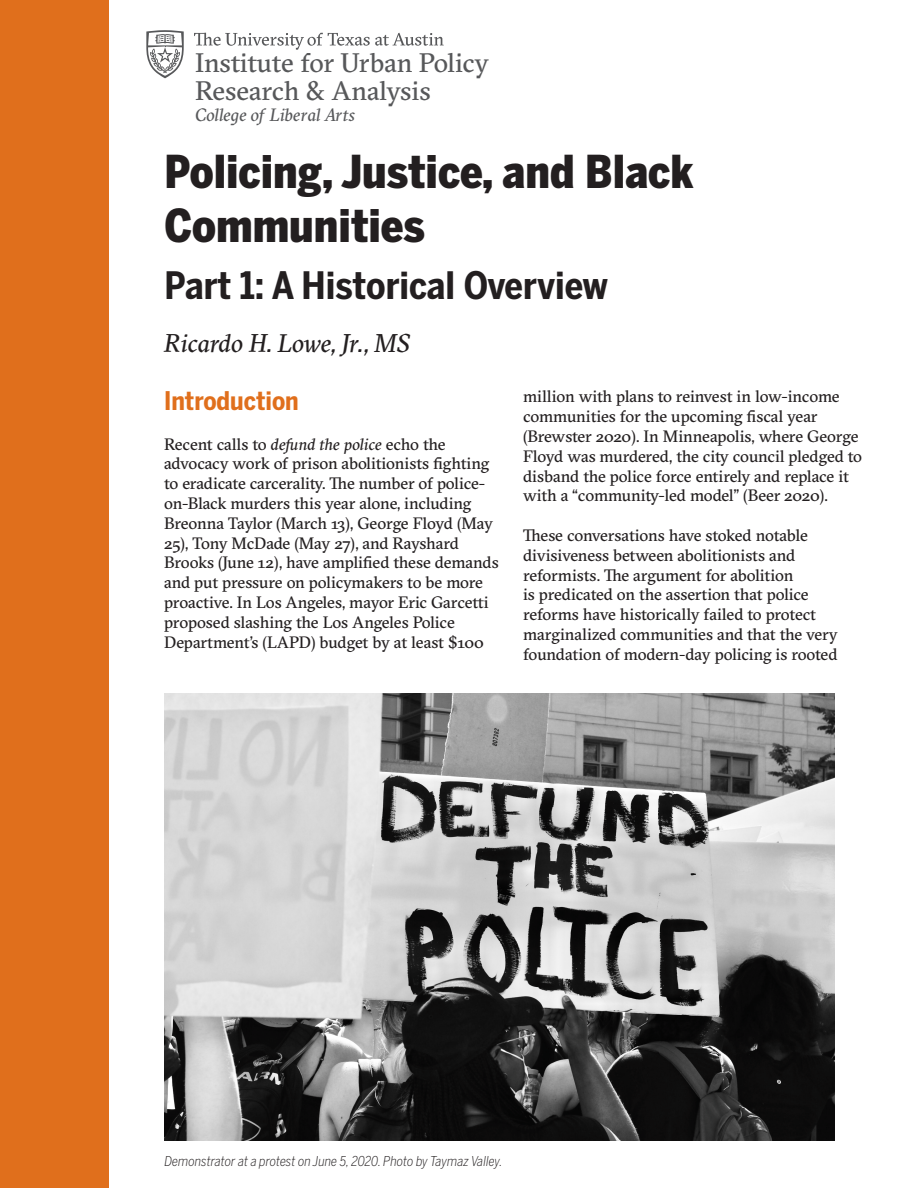
<style>
.page{position:relative;width:918px;height:1188px;background:#fff}
.page>*{position:absolute;margin:0;border:0;box-sizing:border-box;transform-origin:0 0}
.t1{font:900 45px/54px "Benton Sans Cond";color:#231f20}
.t2{font:700 37.5px "Benton Sans Cond";color:#231f20}
.t3{font:26.7px/28px "GT Sectra";letter-spacing:-.01em;color:#57585a}
.t4{font:italic 25.5px "GT Sectra";letter-spacing:-.01em;color:#231f20}
.t5{font:700 25.5px "Benton Sans Cond";color:#e06f1c}
.t6{font:italic 17.85px "GT Sectra";letter-spacing:-.005em;color:#57585a}
.t7{font:16.5px/19.8px "GT Sectra";letter-spacing:-.01em;color:#231f20}
.t8{font:italic 300 13.5px "Benton Sans Cond";color:#231f20}
.s1{font-style:italic}
</style>
<div class="page">
<div style="left:0;top:0;width:108px;height:1188px;background:#e06f1c"></div>
<svg style="left:146px;top:30px;width:38px;height:48px"></svg>
<svg style="left:194px;top:33px;width:250px;height:17px"></svg>
<img style="left:165px;top:694px;width:670px;height:446px">
<p class="t3" style="left:195px;top:51px;width:296px">Institute for Urban Policy<br>Research &amp; Analysis</p>
<p class="t6" style="left:195px;top:104px;width:162px">College of Liberal Arts</p>
<p class="t1" style="left:165px;top:144px;width:531px">Policing, Justice, and Black<br>Communities</p>
<p class="t2" style="left:164px;top:263px;width:445px">Part 1: A Historical Overview</p>
<p class="t4" style="left:164px;top:327px;width:247px">Ricardo H. Lowe, Jr., MS</p>
<h1 class="t5" style="left:164px;top:386px;width:136px">Introduction</h1>
<p class="t7" style="left:164px;top:436px;width:336px">Recent calls to <span class="s1">defund the police</span> echo the advocacy work of prison abolitionists fighting to eradicate carcerality. The number of police&shy;on-Black murders this year alone, including Breonna Taylor (March 13), George Floyd (May 25), Tony McDade (May 27), and Rayshard Brooks (June 12), have amplified these demands and put pressure on policymakers to be more proactive. In Los Angeles, mayor Eric Garcetti proposed slashing the Los Angeles Police Department’s (LAPD) budget by at least $100</p>
<p class="t7" style="left:523px;top:388px;width:341px">million with plans to reinvest in low-income communities for the upcoming fiscal year (Brewster 2020). In Minneapolis, where George Floyd was murdered, the city council pledged to disband the police force entirely and replace it with a “community-led model” (Beer 2020).</p>
<p class="t7" style="left:523px;top:527px;width:316px">These conversations have stoked notable divisiveness between abolitionists and reformists. The argument for abolition<br>is predicated on the assertion that police reforms have historically failed to protect marginalized communities and that the very foundation of modern-day policing is rooted</p>
<p class="t8" style="left:165px;top:1153px;width:340px">Demonstrator at a protest on June 5, 2020. Photo by Taymaz Valley.</p>
</div>
